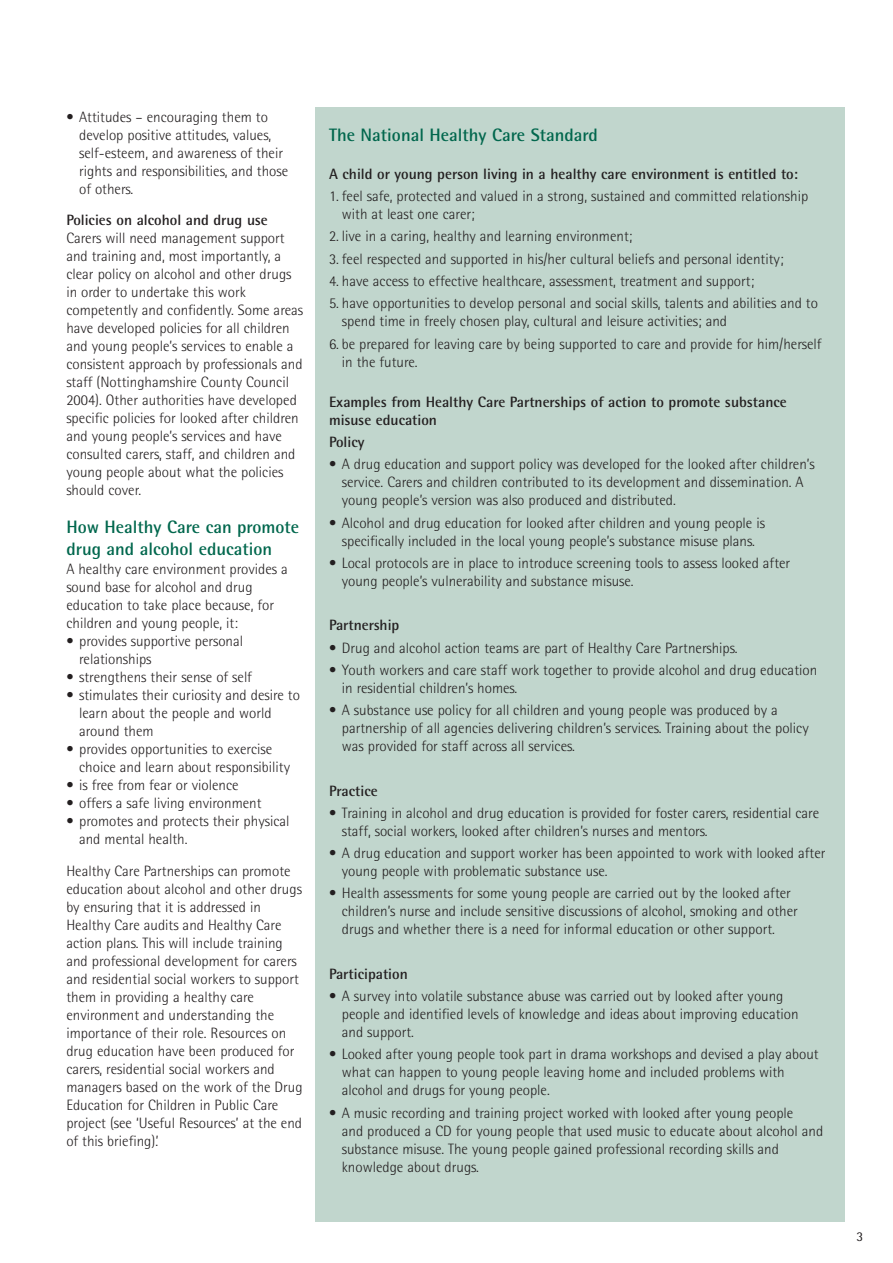
<style>
.page{position:relative;width:893px;height:1263px;background:#fff}
.page>*{position:absolute;margin:0;border:0;box-sizing:border-box;transform-origin:0 0}
.t1{font:700 18px/21.6px "Rotis Semi Sans";color:#01674d}
.t2{font:300 15px/18px "Rotis Semi Sans";color:#231f20}
.t3{font:700 15px/18px "Rotis Semi Sans";color:#231f20}
.t4{font:13.5px "Rotis Semi Sans";color:#231f20}
</style>
<div class="page">
<div style="left:315px;top:108px;width:529px;height:1114px;background:#c1d6cd"></div>
<p class="t2" style="left:79px;top:109px;width:211px;text-indent:-13px">• Attitudes – encouraging them to develop positive attitudes, values, self-esteem, and awareness of their rights and responsibilities, and those of others.</p>
<p class="t3" style="left:66px;top:213px;width:203px">Policies on alcohol and drug use</p>
<p class="t2" style="left:66px;top:231px;width:238px">Carers will need management support and training and, most importantly, a clear policy on alcohol and other drugs in order to undertake this work competently and confidently. Some areas have developed policies for all children and young people’s services to enable a consistent approach by professionals and staff (Nottinghamshire County Council 2004). Other authorities have developed specific policies for looked after children and young people’s services and have consulted carers, staff, and children and young people about what the policies should cover.</p>
<p class="t1" style="left:66px;top:518px;width:234px">How Healthy Care can promote drug and alcohol education</p>
<p class="t2" style="left:66px;top:562px;width:223px">A healthy care environment provides a sound base for alcohol and drug education to take place because, for children and young people, it:</p>
<p class="t2" style="left:79px;top:634px;width:165px;text-indent:-13px">• provides supportive personal relationships</p>
<p class="t2" style="left:66px;top:670px;width:187px">• strengthens their sense of self</p>
<p class="t2" style="left:79px;top:688px;width:222px;text-indent:-13px">• stimulates their curiosity and desire to learn about the people and world around them</p>
<p class="t2" style="left:79px;top:742px;width:212px;text-indent:-13px">• provides opportunities to exercise choice and learn about responsibility</p>
<p class="t2" style="left:66px;top:778px;width:174px">• is free from fear or violence</p>
<p class="t2" style="left:66px;top:796px;width:197px">• offers a safe living environment</p>
<p class="t2" style="left:79px;top:814px;width:212px;text-indent:-13px">• promotes and protects their physical and mental health.</p>
<p class="t2" style="left:66px;top:863px;width:238px">Healthy Care Partnerships can promote education about alcohol and other drugs by ensuring that it is addressed in Healthy Care audits and Healthy Care action plans. This will include training and professional development for carers and residential social workers to support them in providing a healthy care environment and understanding the importance of their role. Resources on drug education have been produced for carers, residential social workers and managers based on the work of the Drug Education for Children in Public Care project (see ‘Useful Resources’ at the end of this briefing).’</p>
<p class="t1" style="left:329px;top:126px;width:270px">The National Healthy Care Standard</p>
<p class="t3" style="left:329px;top:166px;width:470px">A child or young person living in a healthy care environment is entitled to:</p>
<p class="t2" style="left:342px;top:189px;width:468px;text-indent:-13px">1. feel safe, protected and valued in a strong, sustained and committed relationship with at least one carer;</p>
<p class="t2" style="left:329px;top:229px;width:305px">2. live in a caring, healthy and learning environment;</p>
<p class="t2" style="left:329px;top:251px;width:456px">3. feel respected and supported in his/her cultural beliefs and personal identity;</p>
<p class="t2" style="left:329px;top:273px;width:427px">4. have access to effective healthcare, assessment, treatment and support;</p>
<p class="t2" style="left:342px;top:296px;width:477px;text-indent:-13px">5. have opportunities to develop personal and social skills, talents and abilities and to spend time in freely chosen play, cultural and leisure activities; and</p>
<p class="t2" style="left:342px;top:336px;width:481px;text-indent:-13px">6. be prepared for leaving care by being supported to care and provide for him/herself in the future.</p>
<p class="t3" style="left:329px;top:394px;width:459px">Examples from Healthy Care Partnerships of action to promote substance misuse education</p>
<p class="t3" style="left:329px;top:434px;width:37px">Policy</p>
<p class="t2" style="left:342px;top:457px;width:474px;text-indent:-13px">• A drug education and support policy was developed for the looked after children’s service. Carers and children contributed to its development and dissemination. A young people’s version was also produced and distributed.</p>
<p class="t2" style="left:329px;top:515px;width:437px;text-align:center">• Alcohol and drug education for looked after children and young people is specifically included in the local young people’s substance misuse plans.</p>
<p class="t2" style="left:342px;top:555px;width:450px;text-indent:-13px">• Local protocols are in place to introduce screening tools to assess looked after young people’s vulnerability and substance misuse.</p>
<p class="t3" style="left:329px;top:618px;width:72px">Partnership</p>
<p class="t2" style="left:329px;top:640px;width:410px">• Drug and alcohol action teams are part of Healthy Care Partnerships.</p>
<p class="t2" style="left:342px;top:662px;width:477px;text-indent:-13px">• Youth workers and care staff work together to provide alcohol and drug education in residential children’s homes.</p>
<p class="t2" style="left:342px;top:702px;width:468px;text-indent:-13px">• A substance use policy for all children and young people was produced by a partnership of all agencies delivering children’s services. Training about the policy was provided for staff across all services.</p>
<p class="t3" style="left:329px;top:783px;width:50px">Practice</p>
<p class="t2" style="left:342px;top:805px;width:479px;text-indent:-13px">• Training in alcohol and drug education is provided for foster carers, residential care staff, social workers, looked after children’s nurses and mentors.</p>
<p class="t2" style="left:342px;top:845px;width:485px;text-indent:-13px">• A drug education and support worker has been appointed to work with looked after young people with problematic substance use.</p>
<p class="t2" style="left:342px;top:886px;width:457px;text-indent:-13px">• Health assessments for some young people are carried out by the looked after children’s nurse and include sensitive discussions of alcohol, smoking and other drugs and whether there is a need for informal education or other support.</p>
<p class="t3" style="left:329px;top:966px;width:80px">Participation</p>
<p class="t2" style="left:342px;top:988px;width:458px;text-indent:-13px">• A survey into volatile substance abuse was carried out by looked after young people and identified levels of knowledge and ideas about improving education and support.</p>
<p class="t2" style="left:342px;top:1047px;width:478px;text-indent:-13px">• Looked after young people took part in drama workshops and devised a play about what can happen to young people leaving home and included problems with alcohol and drugs for young people.</p>
<p class="t2" style="left:342px;top:1105px;width:483px;text-indent:-13px">• A music recording and training project worked with looked after young people<br>and produced a CD for young people that used music to educate about alcohol and substance misuse. The young people gained professional recording skills and knowledge about drugs.</p>
<p class="t4" style="left:856px;top:1232px;width:8px">3</p>
</div>
